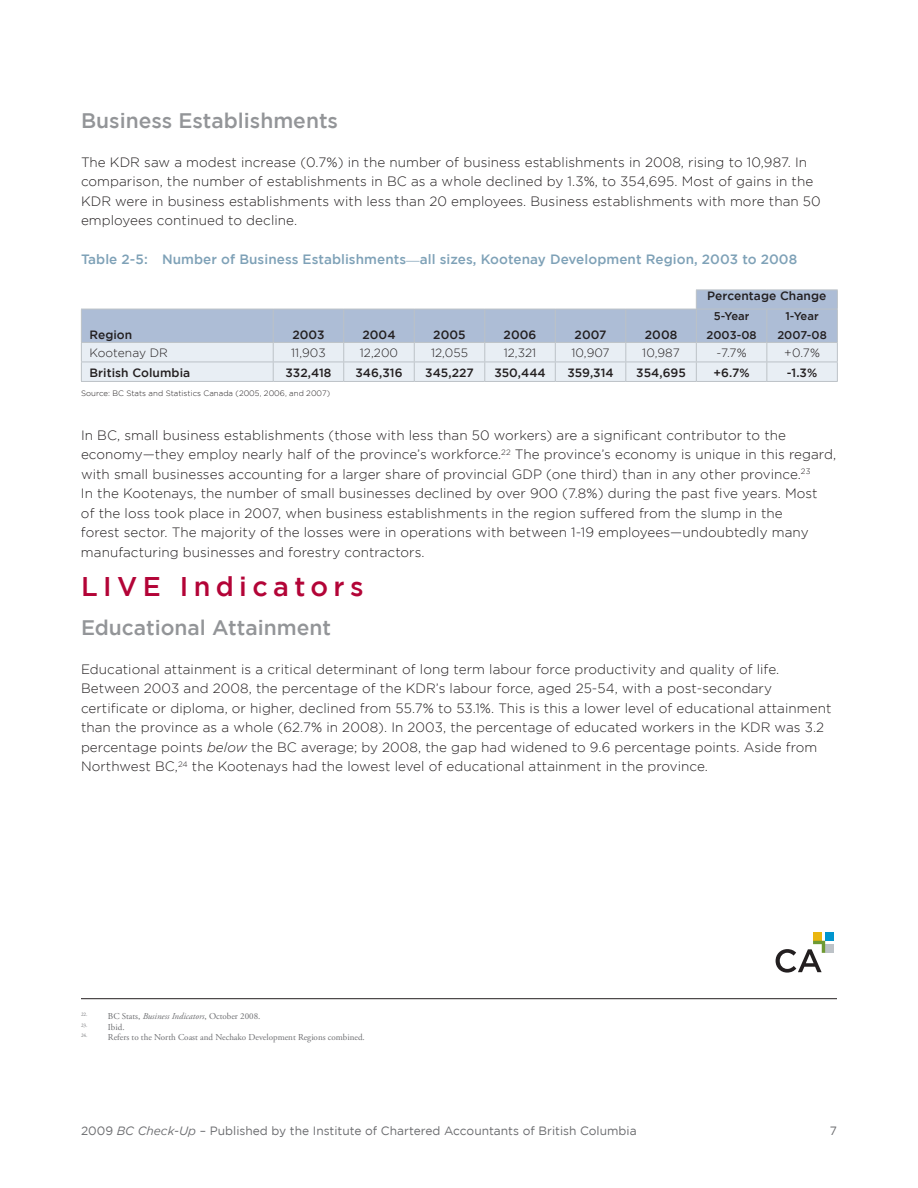
<style>
.page{position:relative;width:918px;height:1188px;background:#fff}
.page>*{position:absolute;margin:0;border:0;box-sizing:border-box;transform-origin:0 0}
.t1{font:500 27px "Gotham";letter-spacing:.2em;color:#b30437}
.t2{font:500 21px "Gotham";color:#939598}
.t3{font:300 13.5px/19.5px "Gotham";letter-spacing:.005em;color:#231f20}
.t4{font:500 13.5px "Gotham";letter-spacing:.005em;color:#7ea1b7}
.t5{font:500 12px "Gotham";letter-spacing:.005em;color:#231f20}
.t6{font:12px "Gotham";color:#6c6d70}
.t7{font:300 12px "Gotham";letter-spacing:.005em;color:#231f20}
.t8{font:500 11.25px/19.5px "Gotham";letter-spacing:.005em;color:#231f20;text-align:center}
.t9{font:9px "Adobe Garamond Pro";color:#6c6d70}
.t10{font:300 7.8px "Gotham";letter-spacing:.005em;color:#231f20}
.s1{font-family:"Adobe Garamond Pro";font-weight:400}
.s2{font-style:italic}
</style>
<div class="page">
<svg style="left:81px;top:290px;width:757px;height:91px"></svg>
<hr style="left:81px;top:381px;width:192px;height:1px;background:#bcc2c7">
<hr style="left:273px;top:381px;width:71px;height:1px;background:#bcc2c7">
<hr style="left:344px;top:381px;width:70px;height:1px;background:#bcc2c7">
<hr style="left:414px;top:381px;width:71px;height:1px;background:#bcc2c7">
<hr style="left:485px;top:381px;width:70px;height:1px;background:#bcc2c7">
<hr style="left:555px;top:381px;width:71px;height:1px;background:#bcc2c7">
<hr style="left:626px;top:381px;width:70px;height:1px;background:#bcc2c7">
<hr style="left:696px;top:381px;width:71px;height:1px;background:#bcc2c7">
<hr style="left:767px;top:381px;width:71px;height:1px;background:#bcc2c7">
<hr style="left:81px;top:998px;width:756px;height:1px;background:#231f20">
<div style="left:813px;top:932px;width:9px;height:9px;background:#eab610"></div>
<div style="left:825px;top:932px;width:9px;height:9px;background:#0095ce"></div>
<div style="left:825px;top:944px;width:9px;height:9px;background:#bcc2c7"></div>
<svg style="left:776px;top:941px;width:49px;height:32px"></svg>
<h2 class="t2" style="left:81px;top:108px;width:259px">Business Establishments</h2>
<p class="t3" style="left:81px;top:152px;width:741px">The KDR saw a modest increase (0.7%) in the number of business establishments in 2008, rising to 10,987. In comparison, the number of establishments in BC as a whole declined by 1.3%, to 354,695. Most of gains in the KDR were in business establishments with less than 20 employees. Business establishments with more than 50 employees continued to decline.</p>
<p class="t4" style="left:81px;top:252px;width:718px">Table 2-5: Number of Business Establishments<span class="s1">—</span>all sizes, Kootenay Development Region, 2003 to 2008</p>
<p class="t5" style="left:707px;top:289px;width:121px">Percentage Change</p>
<p class="t5" style="left:89px;top:328px;width:44px">Region</p>
<p class="t5" style="left:292px;top:328px;width:34px">2003</p>
<p class="t5" style="left:362px;top:328px;width:35px">2004</p>
<p class="t5" style="left:433px;top:328px;width:34px">2005</p>
<p class="t5" style="left:504px;top:328px;width:34px">2006</p>
<p class="t5" style="left:575px;top:328px;width:33px">2007</p>
<p class="t5" style="left:645px;top:328px;width:34px">2008</p>
<p class="t8" style="left:707px;top:306px;width:52px">5-Year<br>2003-08</p>
<p class="t8" style="left:777px;top:306px;width:51px">1-Year<br>2007-08</p>
<p class="t7" style="left:89px;top:346px;width:80px">Kootenay DR</p>
<p class="t7" style="left:291px;top:346px;width:36px">11,903</p>
<p class="t7" style="left:360px;top:346px;width:40px">12,200</p>
<p class="t7" style="left:431px;top:346px;width:38px">12,055</p>
<p class="t7" style="left:504px;top:346px;width:34px">12,321</p>
<p class="t7" style="left:571px;top:346px;width:40px">10,907</p>
<p class="t7" style="left:642px;top:346px;width:39px">10,987</p>
<p class="t7" style="left:717px;top:346px;width:31px">-7.7%</p>
<p class="t7" style="left:784px;top:346px;width:37px">+0.7%</p>
<p class="t5" style="left:89px;top:365px;width:102px">British Columbia</p>
<p class="t5" style="left:285px;top:365px;width:48px">332,418</p>
<p class="t5" style="left:355px;top:365px;width:49px">346,316</p>
<p class="t5" style="left:425px;top:365px;width:50px">345,227</p>
<p class="t5" style="left:494px;top:365px;width:53px">350,444</p>
<p class="t5" style="left:567px;top:365px;width:48px">359,314</p>
<p class="t5" style="left:636px;top:365px;width:51px">354,695</p>
<p class="t5" style="left:713px;top:365px;width:38px">+6.7%</p>
<p class="t5" style="left:787px;top:365px;width:32px">-1.3%</p>
<p class="t10" style="left:81px;top:389px;width:251px">Source: BC Stats and Statistics Canada (2005, 2006, and 2007)</p>
<p class="t3" style="left:81px;top:425px;width:757px">In BC, small business establishments (those with less than 50 workers) are a significant contributor to the economy—they employ nearly half of the province’s workforce.<sup>22</sup> The province’s economy is unique in this regard, with small businesses accounting for a larger share of provincial GDP (one third) than in any other province.<sup>23<br></sup>In the Kootenays, the number of small businesses declined by over 900 (7.8%) during the past five years. Most<br>of the loss took place in 2007, when business establishments in the region suffered from the slump in the<br>forest sector. The majority of the losses were in operations with between 1-19 employees—undoubtedly many manufacturing businesses and forestry contractors.</p>
<h1 class="t1" style="left:81px;top:571px;width:284px">LIVE Indicators</h1>
<h2 class="t2" style="left:81px;top:615px;width:252px">Educational Attainment</h2>
<p class="t3" style="left:81px;top:659px;width:752px">Educational attainment is a critical determinant of long term labour force productivity and quality of life.<br>Between 2003 and 2008, the percentage of the KDR’s labour force, aged 25-54, with a post-secondary certificate or diploma, or higher, declined from 55.7% to 53.1%. This is this a lower level of educational attainment than the province as a whole (62.7% in 2008). In 2003, the percentage of educated workers in the KDR was 3.2 percentage points <span class="s2">below</span> the BC average; by 2008, the gap had widened to 9.6 percentage points. Aside from Northwest BC,<sup>24</sup> the Kootenays had the lowest level of educational attainment in the province.</p>
<p class="t9" style="left:81px;top:1011px;width:181px"><sup>22.</sup> BC Stats, <span class="s2">Business Indicators</span>, October 2008.</p>
<p class="t9" style="left:81px;top:1021px;width:45px"><sup>23.</sup> Ibid.</p>
<p class="t9" style="left:81px;top:1032px;width:285px"><sup>24.</sup> Refers to the North Coast and Nechako Development Regions combined.</p>
<p class="t6" style="left:81px;top:1125px;width:557px">2009 <span class="s2">BC Check-Up</span> – Published by the Institute of Chartered Accountants of British Columbia</p>
<p class="t6" style="left:830px;top:1125px;width:9px">7</p>
</div>
